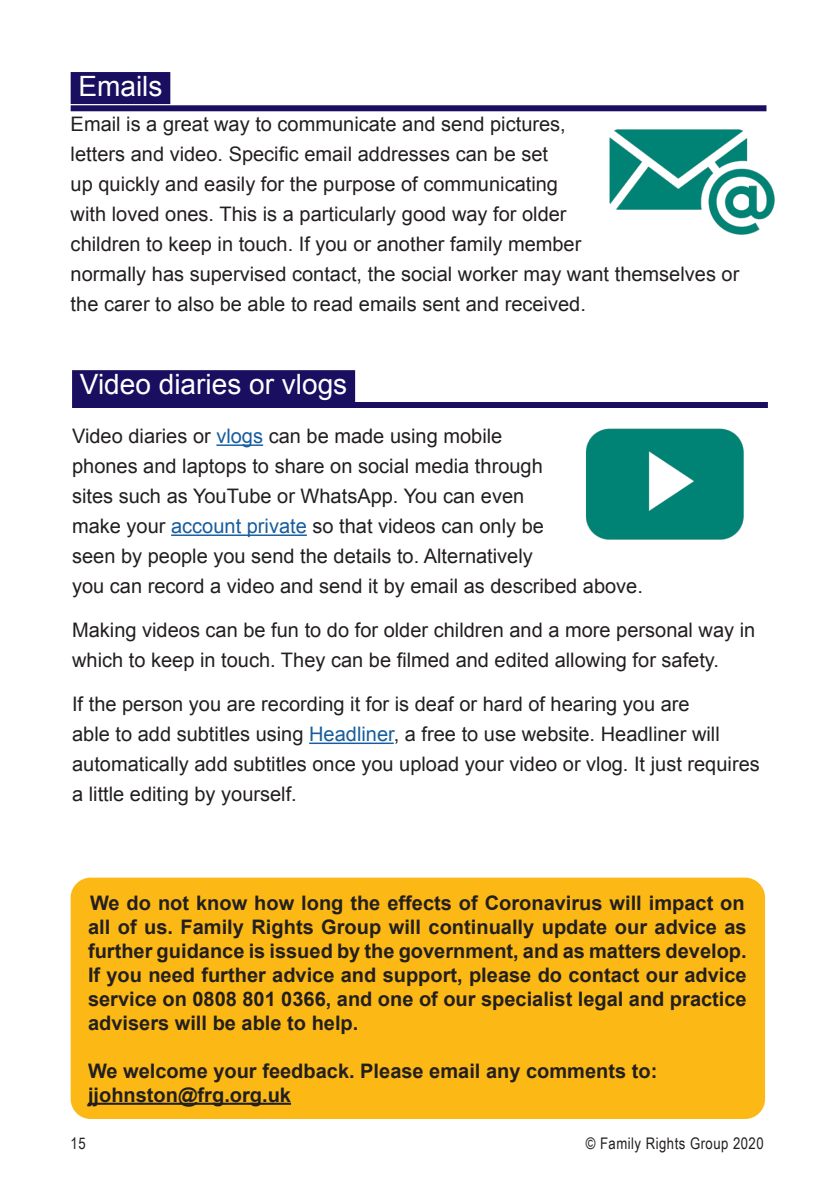
<style>
.page{position:relative;width:840px;height:1191px;background:#fff}
.page>*{position:absolute;margin:0;border:0;box-sizing:border-box;transform-origin:0 0}
.t1{font:28px "Arial";color:#fff}
.t2{font:20px/30px "Arial";color:#231f20}
.t3{font:700 20px/24px "Arial";color:#231f20;text-align:justify}
.t4{font:16px "Arial Narrow";letter-spacing:.03em;color:#231f20}
.s1{color:#175d9e}
</style>
<div class="page">
<div style="left:71px;top:105px;width:695px;height:6px;background:#1a0e60"></div>
<div style="left:71px;top:72px;width:99px;height:32px;background:#1a0e60"></div>
<div style="left:72px;top:402px;width:695px;height:6px;background:#1a0e60"></div>
<div style="left:72px;top:370px;width:283px;height:32px;background:#1a0e60"></div>
<hr style="left:216px;top:444px;width:47px;height:2px;background:#175d9e">
<hr style="left:171px;top:534px;width:136px;height:2px;background:#175d9e">
<hr style="left:309px;top:742px;width:84px;height:2px;background:#175d9e">
<div style="left:74px;top:880px;width:687px;height:236px;background:#fcb814;border-radius:17px"></div>
<hr style="left:88px;top:1102px;width:203px;height:2px;background:#231f20">
<div style="left:71px;top:877px;width:693px;height:242px;border:6px solid #fcb814;border-radius:17px"></div>
<img style="left:585px;top:428px;width:159px;height:112px">
<img style="left:586px;top:108px;width:189px;height:127px">
<p class="t1" style="left:78px;top:68px;width:86px">Emails</p>
<p class="t2" style="left:71px;top:110px;width:669px">Email is a great way to communicate and send pictures,<br>letters and video. Specific email addresses can be set<br>up quickly and easily for the purpose of communicating<br>with loved ones. This is a particularly good way for older<br>children to keep in touch. If you or another family member<br>normally has supervised contact, the social worker may want themselves or the carer to also be able to read emails sent and received.</p>
<p class="t1" style="left:80px;top:366px;width:269px">Video diaries or vlogs</p>
<p class="t2" style="left:72px;top:421px;width:572px">Video diaries or <span class="s1">vlogs</span> can be made using mobile<br>phones and laptops to share on social media through<br>sites such as YouTube or WhatsApp. You can even<br>make your <span class="s1">account private</span> so that videos can only be<br>seen by people you send the details to. Alternatively<br>you can record a video and send it by email as described above.</p>
<p class="t2" style="left:72px;top:615px;width:684px">Making videos can be fun to do for older children and a more personal way in which to keep in touch. They can be filmed and edited allowing for safety.</p>
<p class="t2" style="left:72px;top:689px;width:688px">If the person you are recording it for is deaf or hard of hearing you are<br>able to add subtitles using <span class="s1">Headliner</span>, a free to use website. Headliner will automatically add subtitles once you upload your video or vlog. It just requires a little editing by yourself.</p>
<p class="t3" style="left:88px;top:891px;width:660px">We do not know how long the effects of Coronavirus will impact on all of us. Family Rights Group will continually update our advice as further guidance is issued by the government, and as matters develop.<br>If you need further advice and support, please do contact our advice service on 0808 801 0366, and one of our specialist legal and practice advisers will be able to help.</p>
<p class="t3" style="left:88px;top:1059px;width:570px">We welcome your feedback. Please email any comments to:</p>
<p class="t3" style="left:88px;top:1083px;width:204px">jjohnston@frg.org.uk</p>
<p class="t4" style="left:71px;top:1131px;width:17px">15</p>
<p class="t4" style="left:585px;top:1131px;width:179px">© Family Rights Group 2020</p>
</div>
